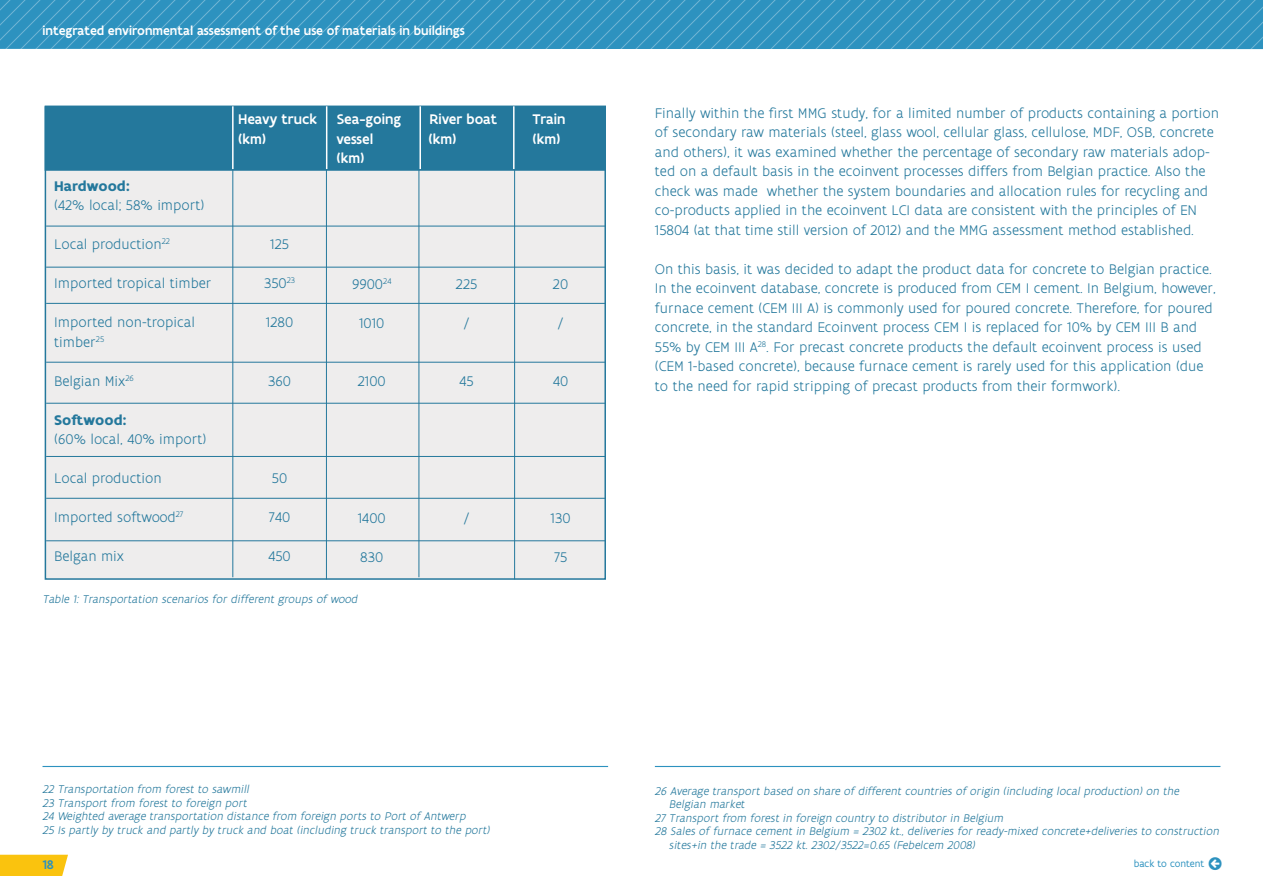
<style>
.page{position:relative;width:1263px;height:893px;background:#fff}
.page>*{position:absolute;margin:0;border:0;box-sizing:border-box;transform-origin:0 0}
.t1{font:300 15px/19.5px "Flanders Art Sans";color:#24789c}
.t2{font:500 15px "Flanders Art Sans";color:#fff}
.t3{font:700 15px "Flanders Art Sans";color:#24789c}
.t4{font:500 13.5px "Flanders Art Sans";color:#fff}
.t5{font:500 13.5px "Flanders Art Sans";color:#2d92bf}
.t6{font:italic 300 12px/13.5px "Flanders Art Sans";color:#24789c}
.t7{font:10.5px "Flanders Art Sans";color:#2d92bf}
</style>
<div class="page">
<svg style="left:0;top:855px;width:68px;height:21px"></svg>
<svg style="left:0;top:0;width:1263px;height:49px;background:#3495c1"></svg>
<div style="left:45px;top:106px;width:561px;height:474px;background:#eeeded;border:2px solid #24789c"></div>
<div style="left:45px;top:106px;width:561px;height:65px;background:#24789c"></div>
<hr style="left:43px;top:766px;width:565px;height:1px;background:#2d92bf">
<hr style="left:655px;top:766px;width:565px;height:1px;background:#2d92bf">
<hr style="left:232px;top:106px;width:1px;height:471px;background:#24789c">
<hr style="left:326px;top:106px;width:1px;height:473px;background:#24789c">
<hr style="left:419px;top:106px;width:1px;height:471px;background:#24789c">
<hr style="left:514px;top:106px;width:1px;height:473px;background:#24789c">
<hr style="left:46px;top:226px;width:560px;height:1px;background:#24789c">
<hr style="left:46px;top:267px;width:560px;height:1px;background:#24789c">
<hr style="left:46px;top:303px;width:560px;height:1px;background:#24789c">
<hr style="left:46px;top:362px;width:560px;height:1px;background:#24789c">
<hr style="left:46px;top:403px;width:560px;height:1px;background:#24789c">
<hr style="left:46px;top:456px;width:560px;height:1px;background:#24789c">
<hr style="left:46px;top:498px;width:560px;height:1px;background:#24789c">
<hr style="left:46px;top:540px;width:560px;height:1px;background:#24789c">
<hr style="left:232px;top:106px;width:2px;height:63px;background:#fff">
<hr style="left:326px;top:106px;width:1px;height:63px;background:#fff">
<hr style="left:419px;top:106px;width:2px;height:63px;background:#fff">
<hr style="left:513px;top:106px;width:1px;height:63px;background:#fff">
<p class="t4" style="left:43px;top:22px;width:424px">integrated environmental assessment of the use of materials in buildings</p>
<p class="t3" style="left:54px;top:177px;width:77px">Hardwood:</p>
<p class="t1" style="left:54px;top:196px;width:152px">(42% local; 58% import)</p>
<p class="t1" style="left:54px;top:235px;width:117px">Local production<sup>22</sup></p>
<p class="t1" style="left:54px;top:274px;width:159px">Imported tropical timber</p>
<p class="t1" style="left:54px;top:313px;width:142px">Imported non-tropical timber<sup>25</sup></p>
<p class="t1" style="left:54px;top:372px;width:81px">Belgian Mix<sup>26</sup></p>
<p class="t3" style="left:54px;top:411px;width:74px">Softwood:</p>
<p class="t1" style="left:54px;top:430px;width:154px">(60% local, 40% import)</p>
<p class="t1" style="left:54px;top:469px;width:109px">Local production</p>
<p class="t1" style="left:54px;top:508px;width:131px">Imported softwood<sup>27</sup></p>
<p class="t1" style="left:54px;top:547px;width:71px">Belgan mix</p>
<p class="t2" style="left:238px;top:110px;width:80px">Heavy truck</p>
<p class="t2" style="left:337px;top:110px;width:65px">Sea-going</p>
<p class="t2" style="left:429px;top:110px;width:69px">River boat</p>
<p class="t2" style="left:532px;top:110px;width:35px">Train</p>
<p class="t2" style="left:238px;top:130px;width:30px">(km)</p>
<p class="t2" style="left:336px;top:130px;width:38px">vessel</p>
<p class="t2" style="left:428px;top:130px;width:30px">(km)</p>
<p class="t2" style="left:532px;top:130px;width:30px">(km)</p>
<p class="t2" style="left:336px;top:149px;width:30px">(km)</p>
<p class="t1" style="left:270px;top:235px;width:20px">125</p>
<p class="t1" style="left:264px;top:274px;width:32px">350<sup>23</sup></p>
<p class="t1" style="left:266px;top:313px;width:29px">1280</p>
<p class="t1" style="left:268px;top:372px;width:24px">360</p>
<p class="t1" style="left:272px;top:469px;width:17px">50</p>
<p class="t1" style="left:269px;top:508px;width:23px">740</p>
<p class="t1" style="left:268px;top:547px;width:24px">450</p>
<p class="t1" style="left:352px;top:274px;width:41px">9900<sup>24</sup></p>
<p class="t1" style="left:359px;top:313px;width:27px">1010</p>
<p class="t1" style="left:358px;top:372px;width:30px">2100</p>
<p class="t1" style="left:358px;top:508px;width:29px">1400</p>
<p class="t1" style="left:360px;top:547px;width:24px">830</p>
<p class="t1" style="left:456px;top:274px;width:23px">225</p>
<p class="t1" style="left:463px;top:313px;width:8px">/</p>
<p class="t1" style="left:460px;top:372px;width:16px">45</p>
<p class="t1" style="left:463px;top:508px;width:8px">/</p>
<p class="t1" style="left:553px;top:274px;width:17px">20</p>
<p class="t1" style="left:557px;top:313px;width:8px">/</p>
<p class="t1" style="left:553px;top:372px;width:17px">40</p>
<p class="t1" style="left:551px;top:508px;width:21px">130</p>
<p class="t1" style="left:554px;top:547px;width:15px">75</p>
<p class="t6" style="left:43px;top:593px;width:319px">Table 1: Transportation scenarios for different groups of wood</p>
<p class="t1" style="left:655px;top:103px;width:566px">Finally within the first MMG study, for a limited number of products containing a portion of secondary raw materials (steel, glass wool, cellular glass, cellulose, MDF, OSB, concrete and others), it was examined whether the percentage of secondary raw materials adop&shy;ted on a default basis in the ecoinvent processes differs from Belgian practice. Also the check was made whether the system boundaries and allocation rules for recycling and co-products applied in the ecoinvent LCI data are consistent with the principles of EN 15804 (at that time still version of 2012) and the MMG assessment method established.</p>
<p class="t1" style="left:655px;top:259px;width:563px">On this basis, it was decided to adapt the product data for concrete to Belgian practice.<br>In the ecoinvent database, concrete is produced from CEM I cement. In Belgium, however, furnace cement (CEM III A) is commonly used for poured concrete. Therefore, for poured concrete, in the standard Ecoinvent process CEM I is replaced for 10% by CEM III B and 55% by CEM III A<sup>28</sup>. For precast concrete products the default ecoinvent process is used (CEM 1-based concrete), because furnace cement is rarely used for this application (due to the need for rapid stripping of precast products from their formwork).</p>
<p class="t6" style="left:43px;top:783px;width:451px">22 Transportation from forest to sawmill<br>23 Transport from forest to foreign port<br>24 Weighted average transportation distance from foreign ports to Port of Antwerp<br>25 Is partly by truck and partly by truck and boat (including truck transport to the port)</p>
<p class="t6" style="left:655px;top:784px;width:528px">26 Average transport based on share of different countries of origin (including local production) on the</p>
<p class="t6" style="left:669px;top:798px;width:80px">Belgian market</p>
<p class="t6" style="left:655px;top:811px;width:353px">27 Transport from forest in foreign country to distributor in Belgium</p>
<p class="t6" style="left:655px;top:825px;width:568px">28 Sales of furnace cement in Belgium = 2302 kt., deliveries for ready-mixed concrete+deliveries to construction</p>
<p class="t6" style="left:669px;top:838px;width:310px">sites+in the trade = 3522 kt. 2302/3522=0.65 (Febelcem 2008)</p>
<p class="t5" style="left:43px;top:856px;width:13px">18</p>
<p class="t7" style="left:1134px;top:857px;width:89px">back to content ◻</p>
</div>
